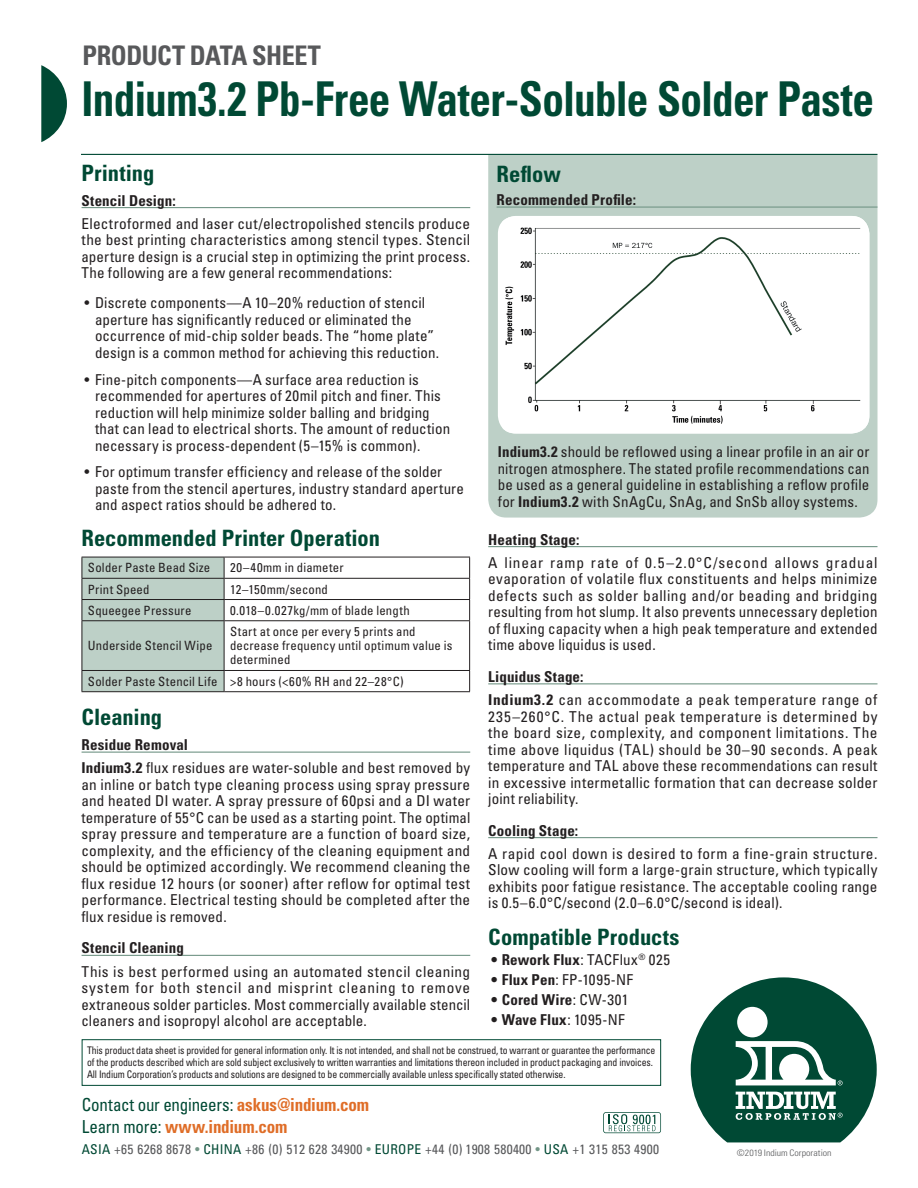
<style>
.page{position:relative;width:918px;height:1188px;background:#fff}
.page>*{position:absolute;margin:0;border:0;box-sizing:border-box;transform-origin:0 0}
.t1{font:700 condensed 48px "Univers LT Std";letter-spacing:-.015em;color:#004934;scale:.9 1}
.t2{font:700 condensed 27px "Univers LT Std";letter-spacing:-.02em;color:#58595b}
.Subhead{font:700 condensed 22.5px "Univers LT Std";color:#004934}
.Subhead_Indented{font:700 condensed 22.5px "Univers LT Std";color:#004934}
.t3{font:condensed 17.85px "Univers LT Std";letter-spacing:-.015em;color:#004934;scale:.95 1}
.t4{font:700 condensed 17.85px "Univers LT Std";letter-spacing:-.01em;color:#df6d27;scale:.95 1}
.Body_Text{font:condensed 15px/16.5px "Univers LT Std";letter-spacing:.01em;color:#231f20;text-align:justify}
.Subhead_2_with_Rule{font:700 condensed 15px "Univers LT Std";letter-spacing:.01em;color:#231f20}
.t5{font:condensed 13.5px "Univers LT Std";letter-spacing:.02em;color:#58595b}
.Table_Body{font:condensed 12.75px/14.2px "Univers LT Std";letter-spacing:.015em;color:#231f20}
.t6{font:condensed 10.5px/12px "Univers LT Std";letter-spacing:-.015em;color:#231f20;scale:.93 1}
.t7{font:300 condensed 9px "Univers LT Std";color:#58595b;scale:1.1 1}
.s1{font-weight:700}
.s2{font-weight:400}
.s3{font-weight:700;color:#df6d27}
.s4{font-weight:400;color:#004934}
.s5{color:#004934}
.s6{color:#739687}
</style>
<div class="page">
<svg style="left:603px;top:1112px;width:58px;height:21px"></svg>
<svg style="left:691px;top:977px;width:186px;height:165px"></svg>
<div style="left:737px;top:1007px;width:31px;height:30px;background:#fff;border-radius:50%"></div>
<div style="left:82px;top:1039px;width:579px;height:47px;border:1px solid #004934"></div>
<svg style="left:41px;top:65px;width:26px;height:77px"></svg>
<hr style="left:82px;top:207px;width:388px;height:1px;background:#739687">
<hr style="left:82px;top:752px;width:388px;height:1px;background:#739687">
<hr style="left:82px;top:955px;width:388px;height:1px;background:#739687">
<div style="left:488px;top:155px;width:390px;height:363px;background:#bdd0c7"></div>
<hr style="left:497px;top:207px;width:381px;height:1px;background:#739687">
<hr style="left:81px;top:154px;width:797px;height:1px;background:#004934">
<hr style="left:224px;top:557px;width:246px;height:1px;background:#231f20">
<hr style="left:224px;top:578px;width:246px;height:1px;background:#231f20">
<hr style="left:224px;top:599px;width:246px;height:1px;background:#231f20">
<svg style="left:469px;top:557px;width:1px;height:63px"></svg>
<hr style="left:224px;top:620px;width:246px;height:1px;background:#231f20">
<hr style="left:469px;top:621px;width:1px;height:49px;background:#231f20">
<hr style="left:224px;top:670px;width:246px;height:1px;background:#231f20">
<svg style="left:82px;top:557px;width:143px;height:134px;background:#b6c8bf"></svg>
<svg style="left:469px;top:671px;width:1px;height:20px"></svg>
<hr style="left:82px;top:691px;width:142px;height:1px;background:#231f20">
<hr style="left:224px;top:691px;width:246px;height:1px;background:#231f20">
<hr style="left:488px;top:546px;width:390px;height:1px;background:#739687">
<hr style="left:488px;top:683px;width:390px;height:1px;background:#739687">
<hr style="left:488px;top:837px;width:390px;height:1px;background:#739687">
<img style="left:502px;top:216px;width:367px;height:217px">
<p class="t2" style="left:83px;top:39px;width:240px">PRODUCT DATA SHEET</p>
<p class="t1" style="left:82px;top:69px;width:882px">Indium3.2 Pb-Free Water-Soluble Solder Paste</p>
<p class="Subhead" style="left:82px;top:159px;width:74px">Printing</p>
<p class="Subhead_2_with_Rule" style="left:82px;top:191px;width:96px">Stencil Design:</p>
<p class="Body_Text" style="left:82px;top:215px;width:390px">Electroformed and laser cut/electropolished stencils produce the best printing characteristics among stencil types. Stencil aperture design is a crucial step in optimizing the print process.<br>The following are a few general recommendations:</p>
<p class="Body_Text" style="left:95px;top:295px;width:346px;text-align:left;text-indent:-10px">• Discrete components—A 10–20% reduction of stencil aperture has significantly reduced or eliminated the occurrence of mid-chip solder beads. The “home plate” design is a common method for achieving this reduction.</p>
<p class="Body_Text" style="left:95px;top:371px;width:357px;text-align:left;text-indent:-10px">• Fine-pitch components—A surface area reduction is recommended for apertures of 20mil pitch and finer. This reduction will help minimize solder balling and bridging that can lead to electrical shorts. The amount of reduction necessary is process-dependent (5–15% is common).</p>
<p class="Body_Text" style="left:95px;top:464px;width:370px;text-align:left;text-indent:-10px">• For optimum transfer efficiency and release of the solder paste from the stencil apertures, industry standard aperture and aspect ratios should be adhered to.</p>
<p class="Subhead" style="left:82px;top:524px;width:300px">Recommended Printer Operation</p>
<p class="Table_Body" style="left:88px;top:560px;width:124px">Solder Paste Bead Size</p>
<p class="Table_Body" style="left:230px;top:560px;width:115px">20–40mm in diameter</p>
<p class="Table_Body" style="left:88px;top:582px;width:63px">Print Speed</p>
<p class="Table_Body" style="left:230px;top:582px;width:99px">12–150mm/second</p>
<p class="Table_Body" style="left:88px;top:603px;width:105px">Squeegee Pressure</p>
<p class="Table_Body" style="left:230px;top:603px;width:181px">0.018–0.027kg/mm of blade length</p>
<p class="Table_Body" style="left:88px;top:638px;width:126px">Underside Stencil Wipe</p>
<p class="Table_Body" style="left:230px;top:624px;width:224px">Start at once per every 5 prints and decrease frequency until optimum value is determined</p>
<p class="Table_Body" style="left:88px;top:674px;width:131px">Solder Paste Stencil Life</p>
<p class="Table_Body" style="left:230px;top:674px;width:175px">&gt;8 hours (&lt;60% RH and 22–28°C)</p>
<p class="Subhead" style="left:82px;top:704px;width:82px">Cleaning</p>
<p class="Subhead_2_with_Rule" style="left:82px;top:736px;width:108px">Residue Removal</p>
<p class="Body_Text" style="left:82px;top:760px;width:390px"><span class="s1">Indium3.2</span> flux residues are water-soluble and best removed by an inline or batch type cleaning process using spray pressure and heated DI water. A spray pressure of 60psi and a DI water temperature of 55°C can be used as a starting point. The optimal spray pressure and temperature are a function of board size, complexity, and the efficiency of the cleaning equipment and should be optimized accordingly. We recommend cleaning the flux residue 12 hours (or sooner) after reflow for optimal test performance. Electrical testing should be completed after the flux residue is removed.</p>
<p class="Subhead_2_with_Rule" style="left:82px;top:939px;width:104px">Stencil Cleaning</p>
<p class="Body_Text" style="left:82px;top:963px;width:390px">This is best performed using an automated stencil cleaning system for both stencil and misprint cleaning to remove extraneous solder particles. Most commercially available stencil cleaners and isopropyl alcohol are acceptable.</p>
<p class="Subhead_Indented" style="left:497px;top:160px;width:66px">Reflow</p>
<p class="Subhead_2_with_Rule" style="left:497px;top:191px;width:141px">Recommended Profile:</p>
<p class="Body_Text" style="left:498px;top:443px;width:373px"><span class="s1">Indium3.2</span> should be reflowed using a linear profile in an air or nitrogen atmosphere. The stated profile recommendations can be used as a general guideline in establishing a reflow profile for <span class="s1">Indium3.2</span> with SnAgCu, SnAg, and SnSb alloy systems.</p>
<p class="Subhead_2_with_Rule" style="left:488px;top:530px;width:93px">Heating Stage:</p>
<p class="Body_Text" style="left:488px;top:554px;width:391px">A linear ramp rate of 0.5–2.0°C/second allows gradual evaporation of volatile flux constituents and helps minimize defects such as solder balling and/or beading and bridging resulting from hot slump. It also prevents unnecessary depletion of fluxing capacity when a high peak temperature and extended time above liquidus is used.</p>
<p class="Subhead_2_with_Rule" style="left:488px;top:667px;width:97px">Liquidus Stage:</p>
<p class="Body_Text" style="left:488px;top:691px;width:391px"><span class="s1">Indium3.2</span> can accommodate a peak temperature range of 235–260°C. The actual peak temperature is determined by the board size, complexity, and component limitations. The time above liquidus (TAL) should be 30–90 seconds. A peak temperature and TAL above these recommendations can result in excessive intermetallic formation that can decrease solder joint reliability.</p>
<p class="Subhead_2_with_Rule" style="left:488px;top:821px;width:92px">Cooling Stage:</p>
<p class="Body_Text" style="left:488px;top:845px;width:391px">A rapid cool down is desired to form a fine-grain structure.<br>Slow cooling will form a large-grain structure, which typically exhibits poor fatigue resistance. The acceptable cooling range is 0.5–6.0°C/second (2.0–6.0°C/second is ideal).</p>
<p class="Subhead" style="left:488px;top:923px;width:193px">Compatible Products</p>
<p class="Subhead_2_with_Rule" style="left:491px;top:951px;width:180px">• Rework Flux<span class="s2">: TACFlux</span><sup>®</sup> <span class="s2">025</span></p>
<p class="Body_Text" style="left:491px;top:971px;width:143px"><span class="s1">• Flux Pen</span>: FP-1095-NF</p>
<p class="Subhead_2_with_Rule" style="left:491px;top:991px;width:139px">• Cored Wire<span class="s2">: CW-301</span></p>
<p class="Subhead_2_with_Rule" style="left:491px;top:1011px;width:135px">• Wave Flux<span class="s2">: 1095-NF</span></p>
<p class="t6" style="left:87px;top:1044px;width:613px">This product data sheet is provided for general information only. It is not intended, and shall not be construed, to warrant or guarantee the performance of the products described which are sold subject exclusively to written warranties and limitations thereon included in product packaging and invoices.<br>All Indium Corporation’s products and solutions are designed to be commercially available unless specifically stated otherwise.</p>
<p class="t3" style="left:82px;top:1094px;width:304px">Contact our engineers: <span class="s3">askus@indium.com</span></p>
<p class="t4" style="left:82px;top:1115px;width:218px"><span class="s4">Learn more:</span> www.indium.com</p>
<p class="t5" style="left:82px;top:1141px;width:579px"><span class="s5">ASIA</span> +65 6268 8678 <span class="s6">•</span> <span class="s5">CHINA</span> +86 (0) 512 628 34900 <span class="s6">•</span> <span class="s5">EUROPE</span> +44 (0) 1908 580400 <span class="s6">•</span> <span class="s5">USA</span> +1 315 853 4900</p>
<p class="t7" style="left:737px;top:1147px;width:88px">©2019 Indium Corporation</p>
</div>
